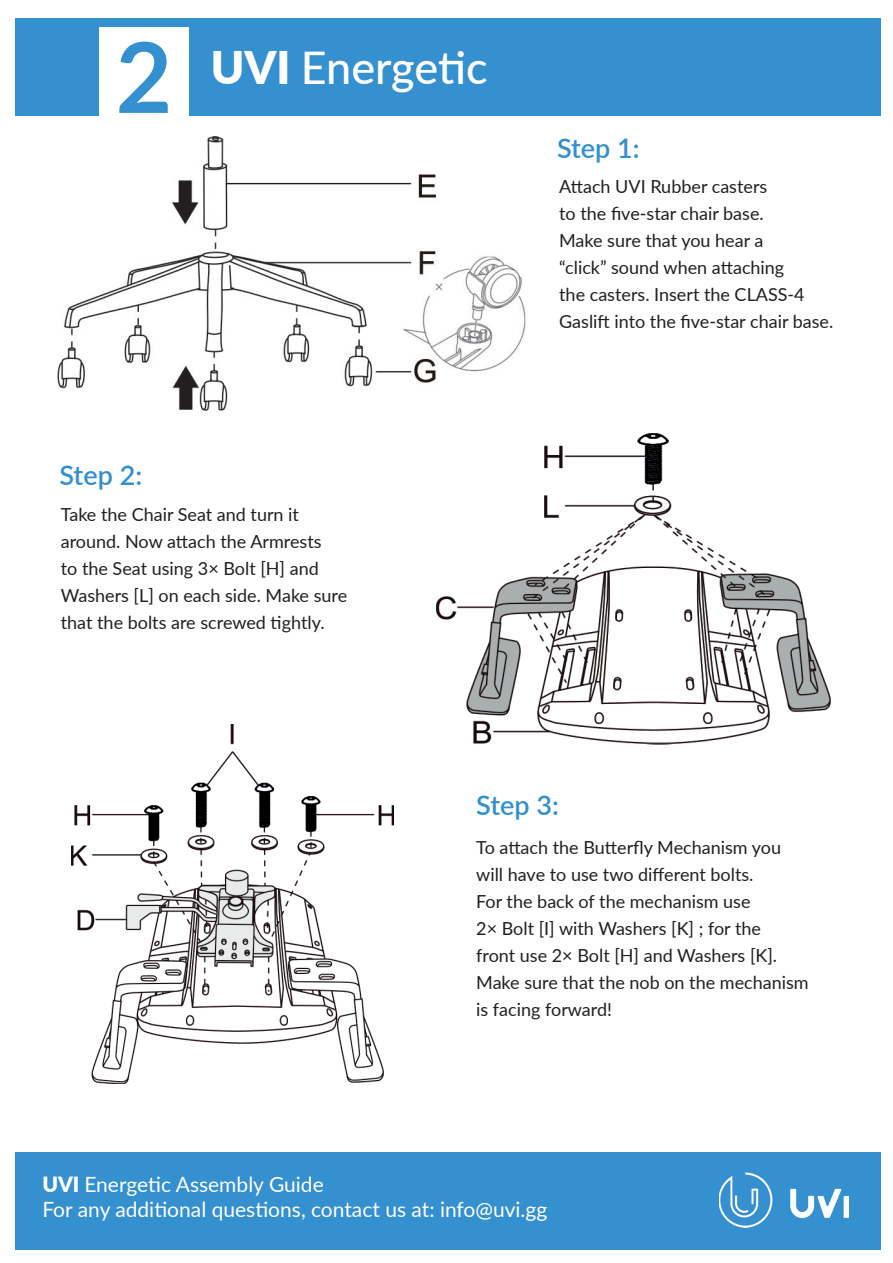
<style>
.page{position:relative;width:893px;height:1263px;background:#fff}
.page>*{position:absolute;margin:0;border:0;box-sizing:border-box;transform-origin:0 0}
.t1{font:700 97.5px "Lato";color:#3490ce}
.t2{font:500 45px "Lato";letter-spacing:-.005em;color:#fff}
.t3{font:600 27px "Lato";letter-spacing:-.005em;color:#3490ce}
.t4{font:21px/25.2px "Lato";color:#fff}
.t5{font:18px/27px "Lato";color:#231f20}
.s1{font-weight:900}
</style>
<div class="page">
<div style="left:16px;top:1152px;width:865px;height:98px;background:#3490ce"></div>
<img style="left:719px;top:1172px;width:130px;height:55px">
<img style="left:57px;top:136px;width:469px;height:274px">
<div style="left:15px;top:18px;width:865px;height:98px;background:#3490ce"></div>
<div style="left:99px;top:27px;width:89px;height:89px;background:#fff"></div>
<img style="left:437px;top:433px;width:394px;height:311px">
<img style="left:71px;top:724px;width:322px;height:359px">
<h1 class="t1" style="left:116px;top:6px;width:58px">2</h1>
<h2 class="t2" style="left:211px;top:35px;width:278px"><span class="s1">UVI</span> Energetic</h2>
<h3 class="t3" style="left:60px;top:456px;width:84px">Step 2:</h3>
<p class="t5" style="left:61px;top:500px;width:288px">Take the Chair Seat and turn it around. Now attach the Armrests<br>to the Seat using 3× Bolt [H] and<br>Washers [L] on each side. Make sure that the bolts are screwed tightly.</p>
<h3 class="t3" style="left:557px;top:128px;width:84px">Step 1:</h3>
<p class="t5" style="left:559px;top:172px;width:276px">Attach UVI Rubber casters<br>to the five-star chair base.<br>Make sure that you hear a<br>“click” sound when attaching<br>the casters. Insert the CLASS-4<br>Gaslift into the five-star chair base.</p>
<h3 class="t3" style="left:476px;top:785px;width:84px">Step 3:</h3>
<p class="t5" style="left:476px;top:833px;width:334px">To attach the Butterfly Mechanism you will have to use two different bolts.<br>For the back of the mechanism use<br>2× Bolt [I] with Washers [K] ; for the<br>front use 2× Bolt [H] and Washers [K].<br>Make sure that the nob on the mechanism is facing forward!</p>
<p class="t4" style="left:42px;top:1171px;width:507px"><span class="s1">UVI</span> Energetic Assembly Guide<br>For any additional questions, contact us at: info@uvi.gg</p>
</div>
